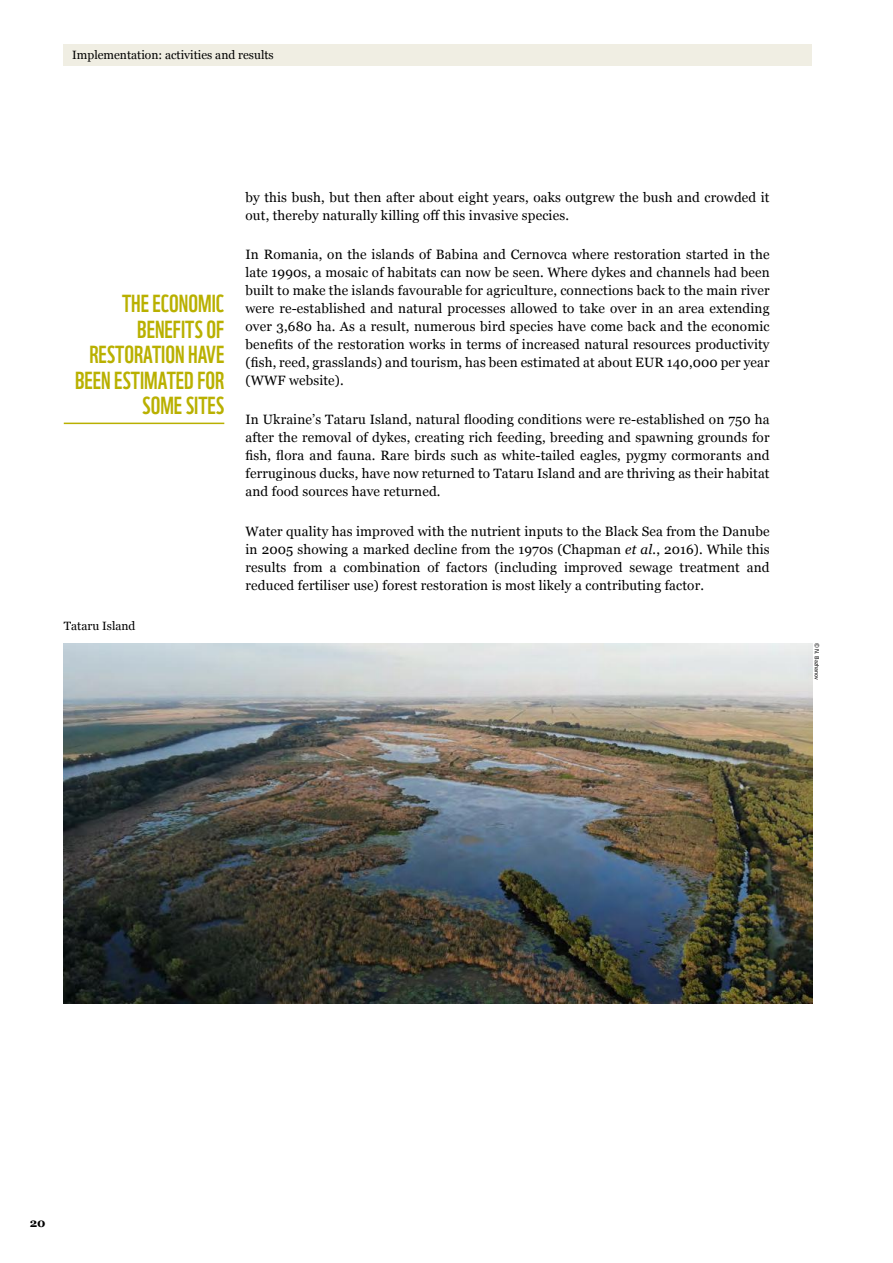
<style>
.page{position:relative;width:893px;height:1263px;background:#fff}
.page>*{position:absolute;margin:0;border:0;box-sizing:border-box;transform-origin:0 0}
.t1{font:24px/25.5px "WWF";color:#b9b000;text-align:right}
.t2{font:13.5px/18px "Georgia";letter-spacing:.01em;color:#000;text-align:justify}
.t3{font:12px "Georgia";color:#000}
.t4{font:700 12px "Georgia";color:#000}
.t5{font:condensed 6px "Univers";color:#000}
.s1{font-style:italic}
</style>
<div class="page">
<div style="left:64px;top:45px;width:748px;height:21px;background:#f0eee3"></div>
<img style="left:64px;top:643px;width:748px;height:360px">
<hr style="left:64px;top:423px;width:160px;height:1px;background:#b9b000">
<p class="t3" style="left:72px;top:46px;width:203px">Implementation: activities and results</p>
<h1 class="t1" style="left:75px;top:288px;width:151px">THE ECONOMIC<br>BENEFITS OF<br>RESTORATION HAVE<br>BEEN ESTIMATED FOR<br>SOME SITES</h1>
<p class="t3" style="left:64px;top:617px;width:73px">Tataru Island</p>
<p class="t2" style="left:246px;top:187px;width:525px">by this bush, but then after about eight years, oaks outgrew the bush and crowded it out, thereby naturally killing off this invasive species.</p>
<p class="t2" style="left:246px;top:245px;width:526px">In Romania, on the islands of Babina and Cernovca where restoration started in the late 1990s, a mosaic of habitats can now be seen. Where dykes and channels had been built to make the islands favourable for agriculture, connections back to the main river were re-established and natural processes allowed to take over in an area extending over 3,680 ha. As a result, numerous bird species have come back and the economic benefits of the restoration works in terms of increased natural resources productivity (fish, reed, grasslands) and tourism, has been estimated at about EUR 140,000 per year (WWF website).</p>
<p class="t2" style="left:246px;top:410px;width:526px">In Ukraine’s Tataru Island, natural flooding conditions were re-established on 750 ha after the removal of dykes, creating rich feeding, breeding and spawning grounds for fish, flora and fauna. Rare birds such as white-tailed eagles, pygmy cormorants and ferruginous ducks, have now returned to Tataru Island and are thriving as their habitat and food sources have returned.</p>
<p class="t2" style="left:246px;top:522px;width:526px">Water quality has improved with the nutrient inputs to the Black Sea from the Danube in 2005 showing a marked decline from the 1970s (Chapman <span class="s1">et al.</span>, 2016). While this results from a combination of factors (including improved sewage treatment and reduced fertiliser use) forest restoration is most likely a contributing factor.</p>
<p class="t5" style="left:821px;top:643px;width:38px;rotate:90deg">© N. Bazhanov</p>
<p class="t4" style="left:30px;top:1214px;width:17px">20</p>
</div>
